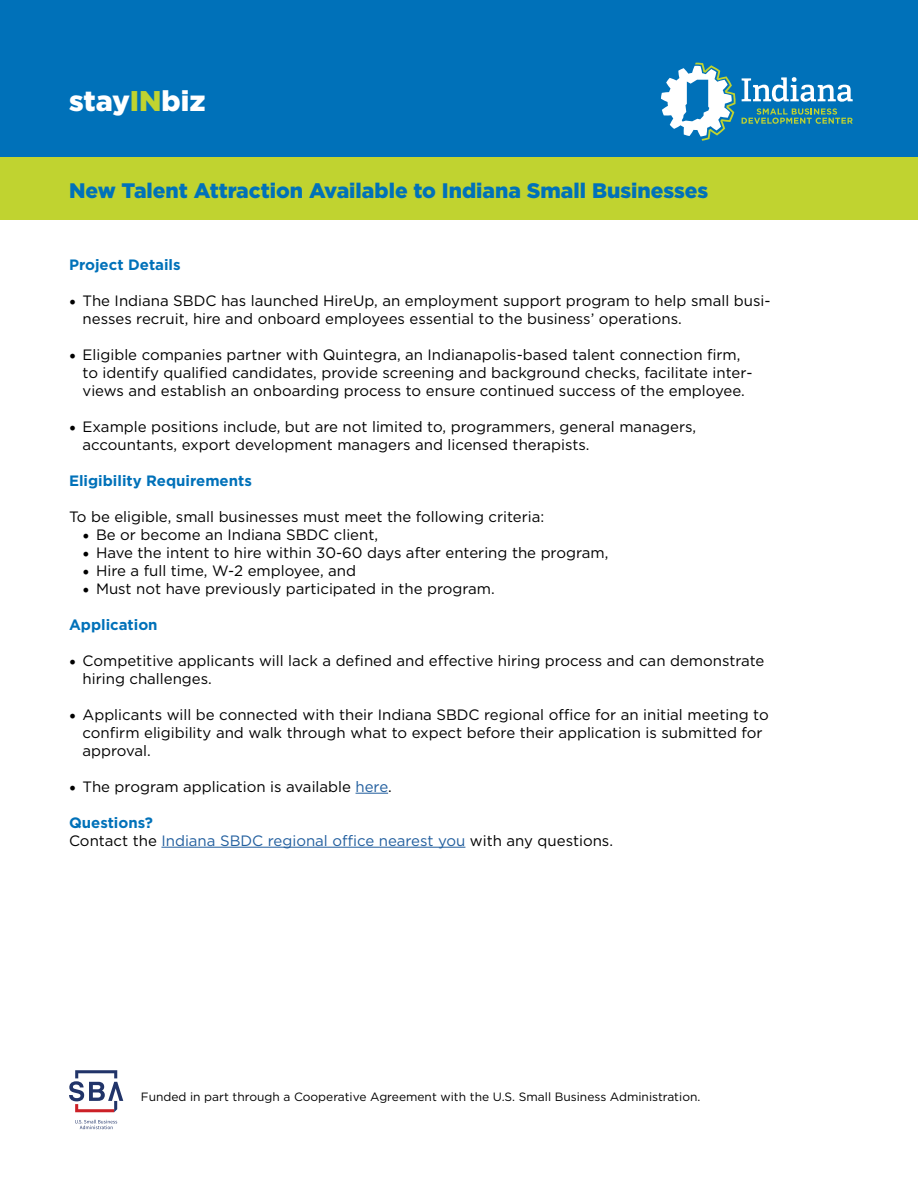
<style>
.page{position:relative;width:918px;height:1188px;background:#fff}
.page>*{position:absolute;margin:0;border:0;box-sizing:border-box;transform-origin:0 0}
.t1{font:900 28.5px "Gotham";color:#fff}
.t2{font:900 21px "Gotham";color:#0071b9}
.t3{font:15px/18px "Gotham";color:#000}
.t4{font:15px/18px "Gotham";color:#215e9e}
.t5{font:700 15px "Gotham";color:#0071b9}
.t6{font:12px "Gotham";color:#000}
.s1{color:#c0d330}
.s2{font-family:"Minion Pro";font-size:18px}
.s3{color:#215e9e}
.s4{font-weight:700;color:#0071b9}
.s5{color:#000}
</style>
<div class="page">
<div style="left:0;top:0;width:918px;height:158px;background:#0071b9"></div>
<svg style="left:661px;top:63px;width:75px;height:78px"></svg>
<svg style="left:742px;top:108px;width:111px;height:16px"></svg>
<svg style="left:742px;top:77px;width:111px;height:25px"></svg>
<svg style="left:69px;top:1070px;width:54px;height:42px"></svg>
<svg style="left:75px;top:1120px;width:42px;height:9px"></svg>
<div style="left:0;top:158px;width:918px;height:62px;background:#c0d330"></div>
<hr style="left:356px;top:793px;width:32px;height:1px;background:#215e9e">
<hr style="left:161px;top:847px;width:304px;height:1px;background:#215e9e">
<h1 class="t1" style="left:69px;top:81px;width:138px">stay<span class="s1">IN</span>biz</h1>
<h2 class="t2" style="left:69px;top:176px;width:641px">New Talent Attraction Available to Indiana Small Businesses</h2>
<p class="t5" style="left:69px;top:254px;width:113px">Project Details</p>
<p class="t3" style="left:83px;top:291px;width:690px;text-indent:-14px"><span class="s2">•</span> The Indiana SBDC has launched HireUp, an employment support program to help small busi&shy;nesses recruit, hire and onboard employees essential to the business’ operations.</p>
<p class="t3" style="left:83px;top:345px;width:672px;text-indent:-14px"><span class="s2">•</span> Eligible companies partner with Quintegra, an Indianapolis-based talent connection firm, to identify qualified candidates, provide screening and background checks, facilitate inter&shy;views and establish an onboarding process to ensure continued success of the employee.</p>
<p class="t3" style="left:83px;top:417px;width:615px;text-indent:-14px"><span class="s2">•</span> Example positions include, but are not limited to, programmers, general managers, accountants, export development managers and licensed therapists.</p>
<p class="t5" style="left:69px;top:470px;width:184px">Eligibility Requirements</p>
<p class="t3" style="left:69px;top:507px;width:477px">To be eligible, small businesses must meet the following criteria:</p>
<p class="t3" style="left:83px;top:525px;width:297px"><span class="s2">•</span> Be or become an Indiana SBDC client,</p>
<p class="t3" style="left:83px;top:543px;width:527px"><span class="s2">•</span> Have the intent to hire within 30-60 days after entering the program,</p>
<p class="t3" style="left:83px;top:561px;width:275px"><span class="s2">•</span> Hire a full time, W-2 employee, and</p>
<p class="t3" style="left:83px;top:579px;width:414px"><span class="s2">•</span> Must not have previously participated in the program.</p>
<p class="t5" style="left:69px;top:614px;width:90px">Application</p>
<p class="t3" style="left:83px;top:651px;width:683px;text-indent:-14px"><span class="s2">•</span> Competitive applicants will lack a defined and effective hiring process and can demonstrate hiring challenges.</p>
<p class="t3" style="left:83px;top:705px;width:688px;text-indent:-14px"><span class="s2">•</span> Applicants will be connected with their Indiana SBDC regional office for an initial meeting to confirm eligibility and walk through what to expect before their application is submitted for approval.</p>
<p class="t3" style="left:69px;top:777px;width:324px"><span class="s2">•</span> The program application is available <span class="s3">here</span>.</p>
<p class="t4" style="left:69px;top:813px;width:546px"><span class="s4">Questions?<br></span><span class="s5">Contact the</span> Indiana SBDC regional office nearest you <span class="s5">with any questions.</span></p>
<p class="t6" style="left:141px;top:1090px;width:561px">Funded in part through a Cooperative Agreement with the U.S. Small Business Administration.</p>
</div>
